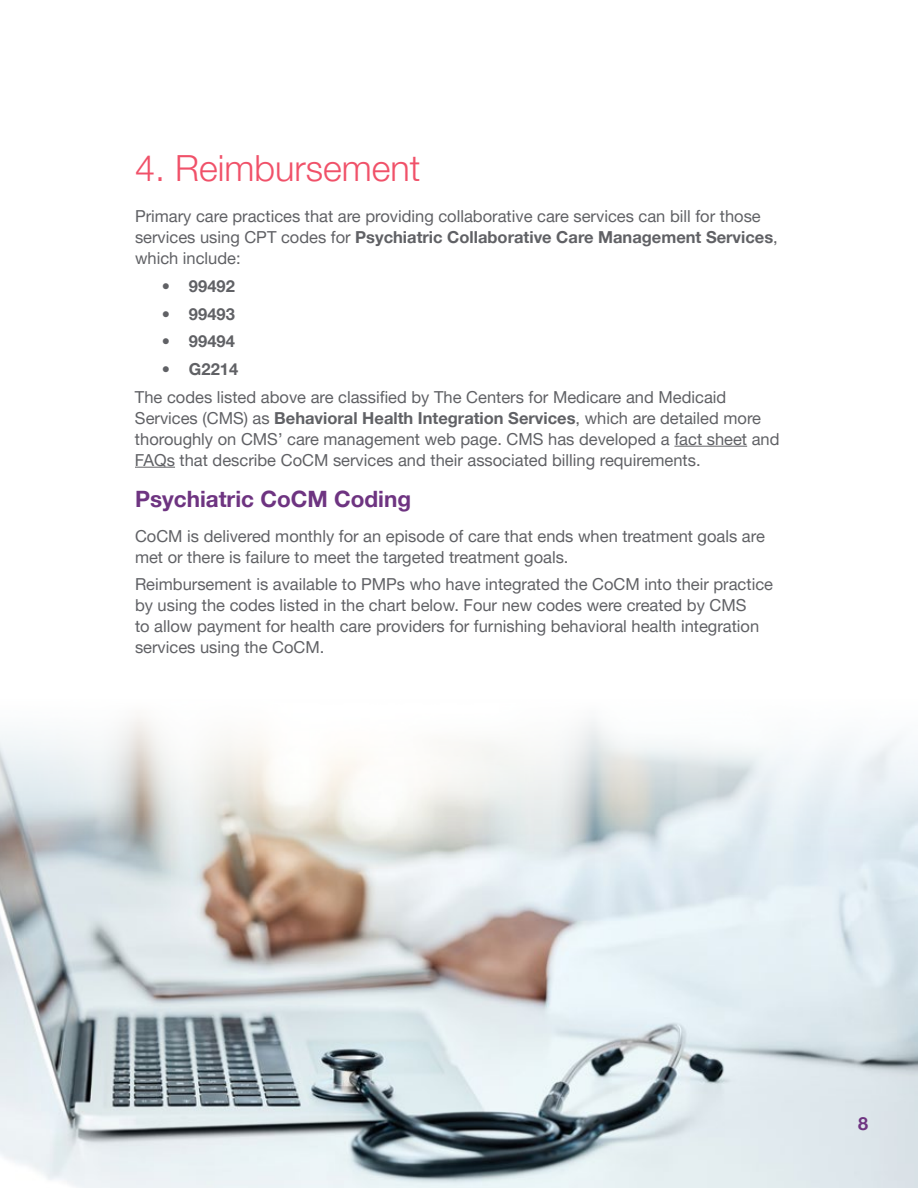
<style>
.page{position:relative;width:918px;height:1188px;background:#fff}
.page>*{position:absolute;margin:0;border:0;box-sizing:border-box;transform-origin:0 0}
.t1{font:300 36px "Helvetica Neue LT Pro";color:#f05169}
.t2{font:700 22.5px "Helvetica Neue LT Pro";color:#6e3481}
.t3{font:700 18px "Helvetica Neue LT Pro";color:#6e3481}
.t4{font:16.5px/21px "Helvetica Neue LT Pro";color:#606165}
.t5{font:700 16.5px "Helvetica Neue LT Pro";color:#606165}
.s1{font-weight:700}
</style>
<div class="page">
<hr style="left:674px;top:446px;width:73px;height:1px;background:#606165">
<hr style="left:135px;top:467px;width:40px;height:1px;background:#606165">
<img style="left:0;top:717px;width:918px;height:471px">
<h1 class="t1" style="left:135px;top:146px;width:287px">4. Reimbursement</h1>
<p class="t4" style="left:135px;top:205px;width:644px">Primary care practices that are providing collaborative care services can bill for those services using CPT codes for <span class="s1">Psychiatric Collaborative Care Management Services</span>, which include:</p>
<p class="t5" style="left:162px;top:276px;width:74px">• 99492</p>
<p class="t5" style="left:162px;top:304px;width:74px">• 99493</p>
<p class="t5" style="left:162px;top:331px;width:74px">• 99494</p>
<p class="t5" style="left:162px;top:359px;width:78px">• G2214</p>
<p class="t4" style="left:135px;top:386px;width:646px">The codes listed above are classified by The Centers for Medicare and Medicaid Services (CMS) as <span class="s1">Behavioral Health Integration Services</span>, which are detailed more thoroughly on CMS’ care management web page. CMS has developed a fact sheet and FAQs that describe CoCM services and their associated billing requirements.</p>
<h2 class="t2" style="left:135px;top:485px;width:278px">Psychiatric CoCM Coding</h2>
<p class="t4" style="left:135px;top:525px;width:631px">CoCM is delivered monthly for an episode of care that ends when treatment goals are met or there is failure to meet the targeted treatment goals.</p>
<p class="t4" style="left:135px;top:574px;width:640px">Reimbursement is available to PMPs who have integrated the CoCM into their practice by using the codes listed in the chart below. Four new codes were created by CMS<br>to allow payment for health care providers for furnishing behavioral health integration services using the CoCM.</p>
<p class="t3" style="left:858px;top:1112px;width:12px">8</p>
</div>
